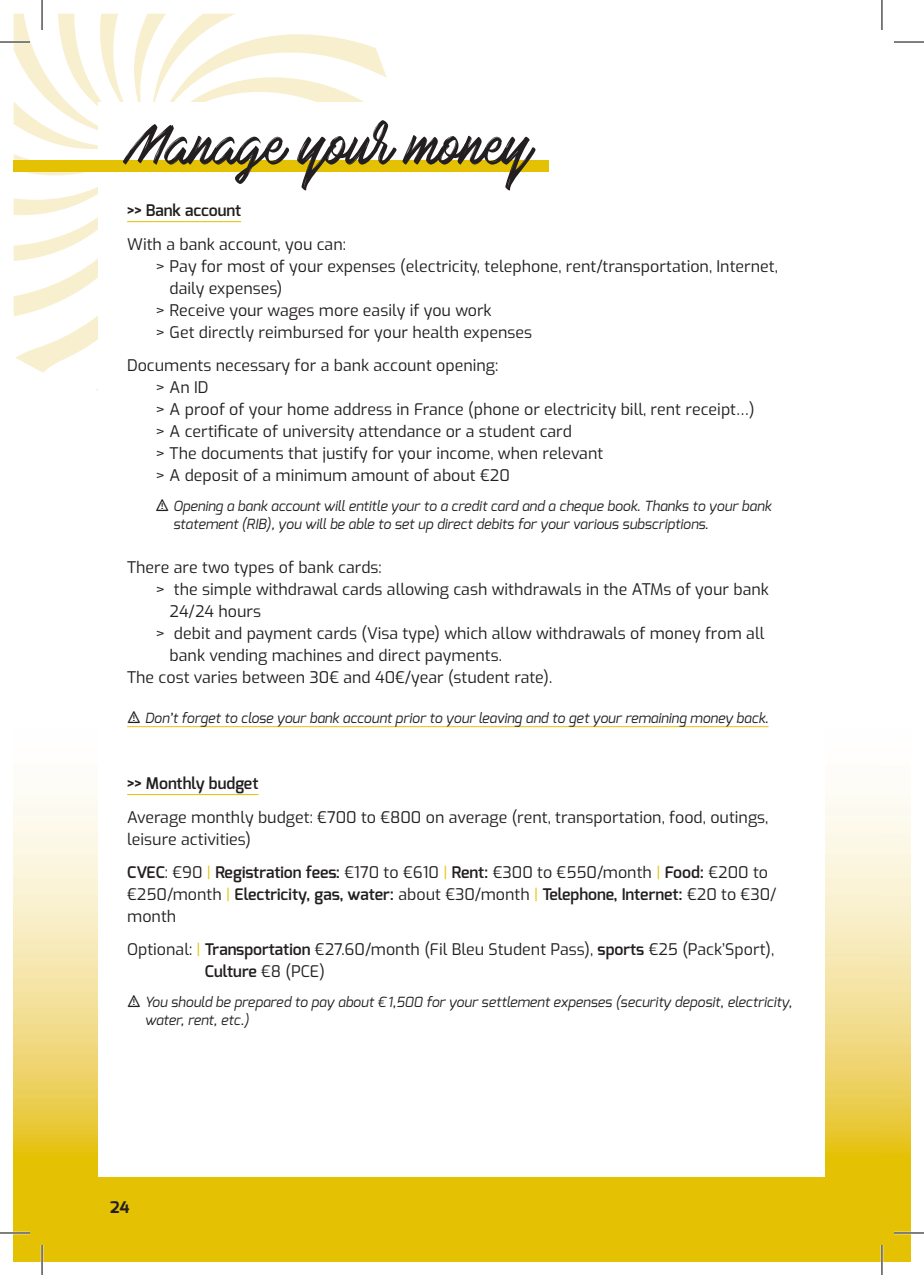
<style>
.page{position:relative;width:924px;height:1275px;background:#fff}
.page>*{position:absolute;margin:0;border:0;box-sizing:border-box;transform-origin:0 0}
.t1{font:50px "Mark My Words";color:#231f20}
.t2{font:16px/22px "Exo";color:#231f20}
.t3{font:600 16px "Exo";color:#231f20}
.t4{font:700 16px "Exo";color:#231f20}
.t5{font:italic 14px/18px "Exo";color:#231f20}
.s1{font-weight:600}
.s2{color:#e5c103}
</style>
<div class="page">
<img style="left:14px;top:795px;width:895px;height:466px">
<svg style="left:14px;top:14px;width:373px;height:377px"></svg>
<div style="left:99px;top:102px;width:725px;height:1074px;background:#fff"></div>
<div style="left:14px;top:160px;width:534px;height:12px;background:#e5c103"></div>
<hr style="left:127px;top:221px;width:114px;height:1px;background:#e5c103">
<hr style="left:127px;top:726px;width:641px;height:1px;background:#e5c103">
<hr style="left:127px;top:794px;width:131px;height:1px;background:#e5c103">
<hr style="left:0;top:41px;width:30px;height:2px;background:#fff">
<hr style="left:0;top:1231px;width:30px;height:3px;background:#fff">
<hr style="left:893px;top:1231px;width:30px;height:3px;background:#fff">
<hr style="left:41px;top:0;width:2px;height:30px;background:#fff">
<hr style="left:41px;top:1245px;width:2px;height:30px;background:#fff">
<hr style="left:880px;top:1245px;width:2px;height:30px;background:#fff">
<hr style="left:0;top:42px;width:30px;height:1px;background:#000">
<hr style="left:893px;top:42px;width:30px;height:1px;background:#000">
<hr style="left:0;top:1232px;width:30px;height:1px;background:#000">
<hr style="left:893px;top:1232px;width:30px;height:1px;background:#000">
<hr style="left:42px;top:0;width:1px;height:30px;background:#000">
<hr style="left:42px;top:1245px;width:1px;height:30px;background:#000">
<hr style="left:881px;top:0;width:1px;height:30px;background:#000">
<hr style="left:881px;top:1245px;width:1px;height:30px;background:#000">
<h1 class="t1" style="left:127px;top:118px;width:406px">Manage your money</h1>
<p class="t3" style="left:127px;top:200px;width:115px">&gt;&gt; Bank account</p>
<p class="t2" style="left:127px;top:232px;width:220px">With a bank account, you can:</p>
<p class="t2" style="left:155px;top:254px;width:623px">&gt; Pay for most of your expenses (electricity, telephone, rent/transportation, Internet,</p>
<p class="t2" style="left:169px;top:276px;width:114px">daily expenses)</p>
<p class="t2" style="left:155px;top:298px;width:337px">&gt; Receive your wages more easily if you work</p>
<p class="t2" style="left:155px;top:320px;width:378px">&gt; Get directly reimbursed for your health expenses</p>
<p class="t2" style="left:155px;top:353px;width:600px;text-indent:-28px">Documents necessary for a bank account opening:<br>&gt; An ID<br>&gt; A proof of your home address in France (phone or electricity bill, rent receipt…) &gt; A certificate of university attendance or a student card<br>&gt; The documents that justify for your income, when relevant<br>&gt; A deposit of a minimum amount of about €20</p>
<p class="t5" style="left:173px;top:496px;width:599px">Opening a bank account will entitle your to a credit card and a cheque book. Thanks to your bank statement (RIB), you will be able to set up direct debits for your various subscriptions.</p>
<p class="t2" style="left:127px;top:555px;width:256px">There are two types of bank cards:</p>
<p class="t2" style="left:155px;top:577px;width:614px">&gt; the simple withdrawal cards allowing cash withdrawals in the ATMs of your bank</p>
<p class="t2" style="left:169px;top:599px;width:93px">24/24 hours</p>
<p class="t2" style="left:155px;top:621px;width:610px">&gt; debit and payment cards (Visa type) which allow withdrawals of money from all</p>
<p class="t2" style="left:169px;top:643px;width:333px">bank vending machines and direct payments.</p>
<p class="t2" style="left:127px;top:665px;width:426px">The cost varies between 30€ and 40€/year (student rate).</p>
<p class="t5" style="left:145px;top:708px;width:625px">Don’t forget to close your bank account prior to your leaving and to get your remaining money back.</p>
<p class="t3" style="left:127px;top:773px;width:133px">&gt;&gt; Monthly budget</p>
<p class="t2" style="left:127px;top:805px;width:642px">Average monthly budget: €700 to €800 on average (rent, transportation, food, outings, leisure activities)</p>
<p class="t2" style="left:127px;top:860px;width:650px"><span class="s1">CVEC</span>: €90 <span class="s2">|</span> <span class="s1">Registration fees:</span> €170 to €610 <span class="s2">|</span> <span class="s1">Rent:</span> €300 to €550/month <span class="s2">|</span> <span class="s1">Food:</span> €200 to €250/month <span class="s2">|</span> <span class="s1">Electricity, gas, water:</span> about €30/month <span class="s2">|</span> <span class="s1">Telephone, Internet:</span> €20 to €30/ month</p>
<p class="t2" style="left:205px;top:937px;width:570px;text-indent:-78px">Optional: <span class="s2">|</span> <span class="s1">Transportation</span> €27.60/month (Fil Bleu Student Pass), <span class="s1">sports</span> €25 (Pack’Sport),<br><span class="s1">Culture</span> €8 (PCE)</p>
<p class="t5" style="left:145px;top:992px;width:648px">You should be prepared to pay about €1,500 for your settlement expenses (security deposit, electricity, water, rent, etc.)</p>
<p class="t4" style="left:110px;top:1196px;width:21px">24</p>
</div>
